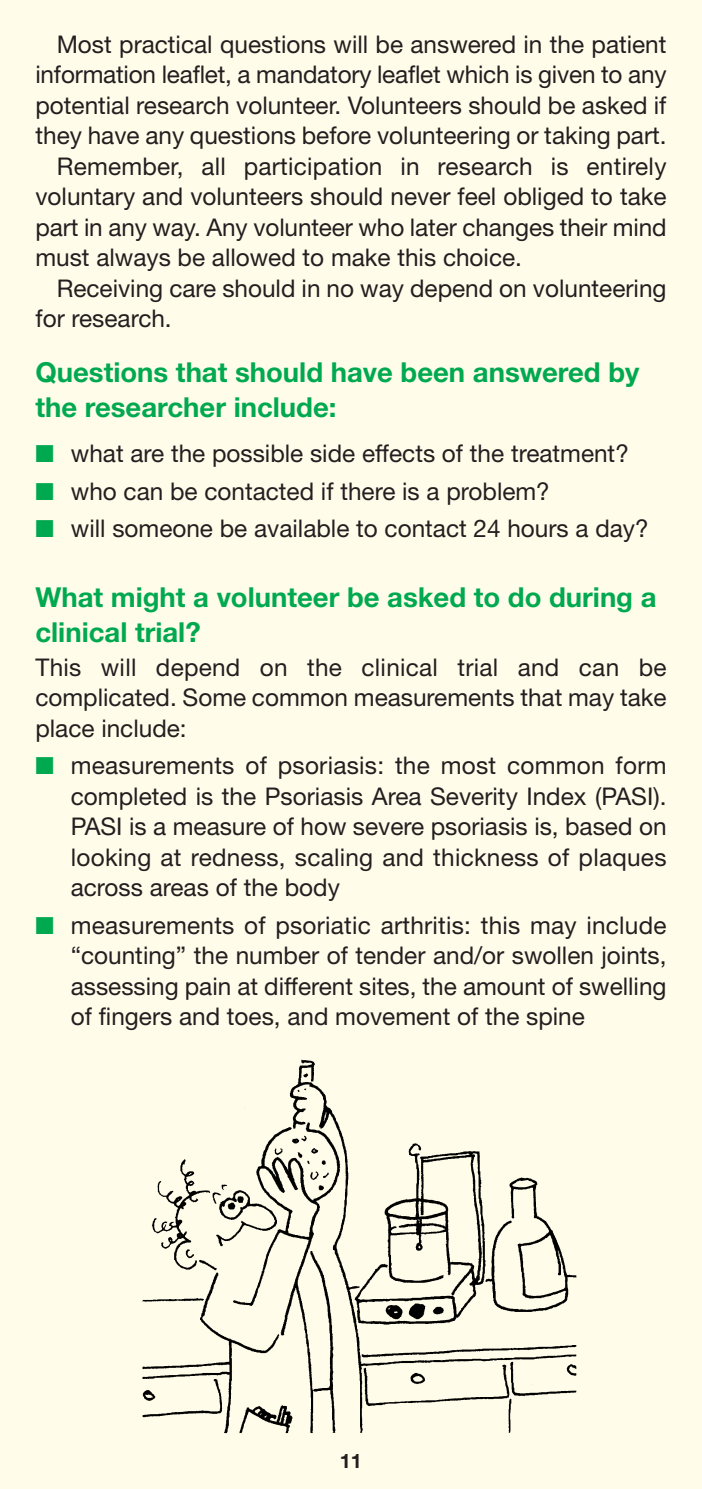
<style>
.page{position:relative;width:702px;height:1489px;background:#fff}
.page>*{position:absolute;margin:0;border:0;box-sizing:border-box;transform-origin:0 0}
.t1{font:700 27.5px/35px "Helvetica Neue";color:#00a950}
.t2{font:24.5px/30.5px "Helvetica Neue";color:#231f20;text-align:justify}
.t3{font:700 20px "Helvetica Neue";color:#231f20}
.s1{color:#00a950}
</style>
<div class="page">
<div style="left:0;top:0;width:702px;height:1488px;background:#fffdea"></div>
<img style="left:142px;top:1059px;width:435px;height:375px">
<p class="t2" style="left:57px;top:31px;width:611px">Most practical questions will be answered in the patient</p>
<p class="t2" style="left:35px;top:62px;width:632px">information leaflet, a mandatory leaflet which is given to any</p>
<p class="t2" style="left:35px;top:92px;width:632px">potential research volunteer. Volunteers should be asked if</p>
<p class="t2" style="left:35px;top:123px;width:632px">they have any questions before volunteering or taking part.</p>
<p class="t2" style="left:57px;top:153px;width:611px">Remember, all participation in research is entirely</p>
<p class="t2" style="left:35px;top:184px;width:632px">voluntary and volunteers should never feel obliged to take</p>
<p class="t2" style="left:35px;top:214px;width:632px">part in any way. Any volunteer who later changes their mind</p>
<p class="t2" style="left:35px;top:245px;width:488px">must always be allowed to make this choice.</p>
<p class="t2" style="left:57px;top:275px;width:611px">Receiving care should in no way depend on volunteering</p>
<p class="t2" style="left:35px;top:306px;width:138px">for research.</p>
<p class="t1" style="left:35px;top:357px;width:605px">Questions that should have been answered by the researcher include:</p>
<p class="t2" style="left:35px;top:440px;width:595px"><span class="s1">■</span> what are the possible side effects of the treatment?</p>
<p class="t2" style="left:35px;top:478px;width:516px"><span class="s1">■</span> who can be contacted if there is a problem?</p>
<p class="t2" style="left:35px;top:516px;width:614px"><span class="s1">■</span> will someone be available to contact 24 hours a day?</p>
<p class="t1" style="left:35px;top:581px;width:622px">What might a volunteer be asked to do during a clinical trial?</p>
<p class="t2" style="left:35px;top:654px;width:632px">This will depend on the clinical trial and can be complicated. Some common measurements that may take place include:</p>
<p class="t2" style="left:71px;top:752px;width:597px;text-indent:-35px"><span class="s1">■</span> measurements of psoriasis: the most common form completed is the Psoriasis Area Severity Index (PASI).<br>PASI is a measure of how severe psoriasis is, based on looking at redness, scaling and thickness of plaques across areas of the body</p>
<p class="t2" style="left:71px;top:912px;width:597px;text-indent:-35px"><span class="s1">■</span> measurements of psoriatic arthritis: this may include “counting” the number of tender and/or swollen joints, assessing pain at different sites, the amount of swelling of fingers and toes, and movement of the spine</p>
<p class="t3" style="left:340px;top:1453px;width:24px">11</p>
</div>
